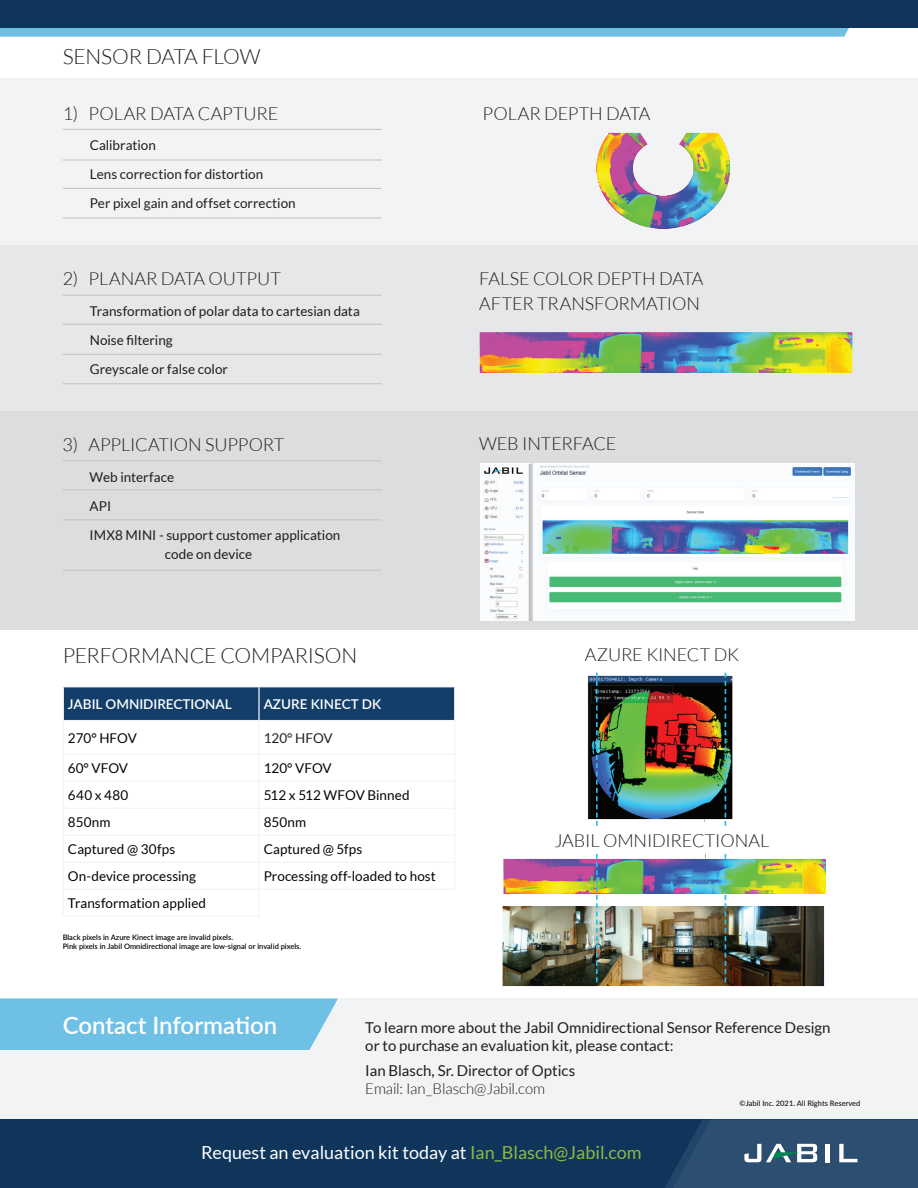
<style>
.page{position:relative;width:918px;height:1188px;background:#fff}
.page>*{position:absolute;margin:0;border:0;box-sizing:border-box;transform-origin:0 0}
.t1{font:600 24px "Lato";color:#fff}
.t2{font:300 21px "Lato";letter-spacing:-.01em;color:#201d1e}
.t3{font:300 18px/24.5px "Lato";letter-spacing:-.005em;color:#201d1e}
.t4{font:18px "Lato";color:#fff}
.t5{font:15px/18px "Lato";color:#201d1e}
.t6{font:300 15px "Lato";letter-spacing:-.005em;color:#201d1e}
.t7{font:13.5px/29.1px "Lato";color:#201d1e}
.t8{font:13.5px "Lato";letter-spacing:.005em;color:#040503}
.t9{font:600 13.5px "Lato";color:#fff}
.t10{font:13.5px "Lato";color:#231f20}
.t11{font:600 7.5px/9px "Lato";color:#040503}
.t12{font:600 7.5px "Lato";color:#231f20}
.s1{color:#fff}
.s2{color:#8cb93e}
</style>
<div class="page">
<div style="left:0;top:411px;width:918px;height:219px;background:#dcdddf"></div>
<img style="left:587px;top:672px;width:146px;height:150px">
<img style="left:502px;top:855px;width:324px;height:132px">
<div style="left:0;top:79px;width:918px;height:167px;background:#f2f3f4"></div>
<div style="left:0;top:999px;width:918px;height:121px;background:#f2f3f4"></div>
<div style="left:0;top:1120px;width:918px;height:68px;background:#10355b"></div>
<svg style="left:665px;top:1120px;width:253px;height:68px;background:#325374"></svg>
<svg style="left:0;top:28px;width:849px;height:9px;background:#75c2e6"></svg>
<div style="left:0;top:0;width:918px;height:28px;background:#10355b"></div>
<div style="left:0;top:999px;width:338px;height:51px;background:#6fc0e5"></div>
<img style="left:596px;top:132px;width:135px;height:97px">
<svg style="left:725px;top:673px;width:1px;height:309px"></svg>
<svg style="left:596px;top:673px;width:2px;height:309px"></svg>
<div style="left:554px;top:829px;width:216px;height:22px;background:#fff"></div>
<hr style="left:63px;top:129px;width:319px;height:1px;background:#c6c6c4">
<hr style="left:63px;top:188px;width:319px;height:1px;background:#c6c6c4">
<hr style="left:63px;top:159px;width:319px;height:2px;background:#c6c6c4">
<hr style="left:63px;top:217px;width:319px;height:2px;background:#c6c6c4">
<hr style="left:63px;top:460px;width:319px;height:1px;background:#c6c6c4">
<hr style="left:63px;top:519px;width:319px;height:1px;background:#c6c6c4">
<hr style="left:63px;top:489px;width:319px;height:1px;background:#c6c6c4">
<hr style="left:63px;top:570px;width:319px;height:1px;background:#c6c6c4">
<div style="left:0;top:246px;width:918px;height:165px;background:#e6e7e9"></div>
<img style="left:479px;top:332px;width:374px;height:41px">
<hr style="left:63px;top:295px;width:319px;height:1px;background:#c6c6c4">
<hr style="left:63px;top:354px;width:319px;height:1px;background:#c6c6c4">
<hr style="left:63px;top:324px;width:319px;height:1px;background:#c6c6c4">
<hr style="left:63px;top:383px;width:319px;height:1px;background:#c6c6c4">
<div style="left:64px;top:687px;width:390px;height:33px;background:#143e6a"></div>
<hr style="left:258px;top:687px;width:2px;height:33px;background:#fff">
<hr style="left:259px;top:720px;width:196px;height:1px;background:#f2f3f4">
<hr style="left:258px;top:721px;width:2px;height:33px;background:#f2f3f4">
<hr style="left:63px;top:720px;width:196px;height:1px;background:#f2f3f4">
<hr style="left:63px;top:721px;width:1px;height:33px;background:#f2f3f4">
<hr style="left:454px;top:721px;width:1px;height:33px;background:#f2f3f4">
<hr style="left:63px;top:754px;width:196px;height:1px;background:#f2f3f4">
<hr style="left:63px;top:781px;width:196px;height:1px;background:#f2f3f4">
<hr style="left:63px;top:808px;width:196px;height:1px;background:#f2f3f4">
<hr style="left:63px;top:835px;width:196px;height:1px;background:#f2f3f4">
<hr style="left:258px;top:836px;width:2px;height:26px;background:#f2f3f4">
<hr style="left:258px;top:782px;width:2px;height:26px;background:#f2f3f4">
<hr style="left:259px;top:754px;width:196px;height:1px;background:#f2f3f4">
<hr style="left:258px;top:755px;width:2px;height:26px;background:#f2f3f4">
<hr style="left:259px;top:781px;width:196px;height:1px;background:#f2f3f4">
<hr style="left:259px;top:808px;width:196px;height:1px;background:#f2f3f4">
<hr style="left:258px;top:809px;width:2px;height:26px;background:#f2f3f4">
<hr style="left:259px;top:835px;width:196px;height:1px;background:#f2f3f4">
<hr style="left:63px;top:862px;width:195px;height:1px;background:#f2f3f4">
<hr style="left:258px;top:862px;width:197px;height:1px;background:#f2f3f4">
<hr style="left:258px;top:863px;width:2px;height:26px;background:#f2f3f4">
<svg style="left:454px;top:755px;width:1px;height:133px"></svg>
<hr style="left:259px;top:889px;width:196px;height:1px;background:#f2f3f4">
<hr style="left:63px;top:889px;width:196px;height:1px;background:#f2f3f4">
<svg style="left:63px;top:755px;width:1px;height:160px"></svg>
<hr style="left:258px;top:890px;width:2px;height:26px;background:#f2f3f4">
<hr style="left:63px;top:916px;width:197px;height:1px;background:#f2f3f4">
<img style="left:480px;top:464px;width:375px;height:156px">
<h2 class="t2" style="left:63px;top:45px;width:199px">SENSOR DATA FLOW</h2>
<h3 class="t3" style="left:63px;top:101px;width:217px">1) POLAR DATA CAPTURE</h3>
<p class="t7" style="left:90px;top:131px;width:208px">Calibration<br>Lens correction for distortion<br>Per pixel gain and offset correction</p>
<h3 class="t3" style="left:63px;top:267px;width:220px">2) PLANAR DATA OUTPUT</h3>
<p class="t7" style="left:90px;top:297px;width:272px">Transformation of polar data to cartesian data<br>Noise filtering<br>Greyscale or false color</p>
<h3 class="t3" style="left:483px;top:101px;width:169px">POLAR DEPTH DATA</h3>
<h3 class="t3" style="left:479px;top:267px;width:226px">FALSE COLOR DEPTH DATA<br>AFTER TRANSFORMATION</h3>
<h3 class="t3" style="left:63px;top:432px;width:223px">3) APPLICATION SUPPORT</h3>
<h3 class="t3" style="left:479px;top:432px;width:139px">WEB INTERFACE</h3>
<p class="t7" style="left:90px;top:462px;width:252px">Web interface<br>API<br>IMX8 MINI - support customer application</p>
<p class="t7" style="left:165px;top:540px;width:89px">code on device</p>
<h2 class="t2" style="left:63px;top:645px;width:296px">PERFORMANCE COMPARISON</h2>
<p class="t9" style="left:68px;top:694px;width:165px">JABIL OMNIDIRECTIONAL</p>
<p class="t9" style="left:264px;top:694px;width:119px">AZURE KINECT DK</p>
<p class="t8" style="left:68px;top:730px;width:70px">270° HFOV</p>
<p class="t10" style="left:264px;top:730px;width:70px">120° HFOV</p>
<p class="t8" style="left:68px;top:761px;width:62px">60° VFOV</p>
<p class="t8" style="left:264px;top:761px;width:69px">120° VFOV</p>
<p class="t8" style="left:68px;top:788px;width:62px">640 x 480</p>
<p class="t8" style="left:264px;top:788px;width:147px">512 x 512 WFOV Binned</p>
<p class="t8" style="left:68px;top:815px;width:44px">850nm</p>
<p class="t8" style="left:264px;top:815px;width:44px">850nm</p>
<p class="t8" style="left:68px;top:842px;width:109px">Captured @ 30fps</p>
<p class="t8" style="left:264px;top:842px;width:100px">Captured @ 5fps</p>
<p class="t8" style="left:68px;top:869px;width:129px">On-device processing</p>
<p class="t8" style="left:264px;top:869px;width:174px">Processing off-loaded to host</p>
<p class="t8" style="left:68px;top:896px;width:140px">Transformation applied</p>
<p class="t11" style="left:63px;top:933px;width:240px">Black pixels in Azure Kinect image are invalid pixels.<br>Pink pixels in Jabil Omnidirectional image are low-signal or invalid pixels.</p>
<h3 class="t3" style="left:585px;top:642px;width:156px">AZURE KINECT DK</h3>
<h3 class="t3" style="left:555px;top:829px;width:216px">JABIL OMNIDIRECTIONAL</h3>
<h1 class="t1" style="left:63px;top:1007px;width:216px">Contact Information</h1>
<p class="t5" style="left:365px;top:1018px;width:467px">To learn more about the Jabil Omnidirectional Sensor Reference Design or to purchase an evaluation kit, please contact:</p>
<p class="t5" style="left:365px;top:1062px;width:211px">Ian Blasch, Sr. Director of Optics</p>
<p class="t6" style="left:365px;top:1081px;width:181px">Email: Ian_Blasch@Jabil.com</p>
<p class="t12" style="left:740px;top:1098px;width:124px">©Jabil Inc. 2021. All Rights Reserved<span class="s1">.</span></p>
<h3 class="t4" style="left:201px;top:1143px;width:442px">Request an evaluation kit today at <span class="s2">Ian_Blasch@Jabil.com</span></h3>
</div>
